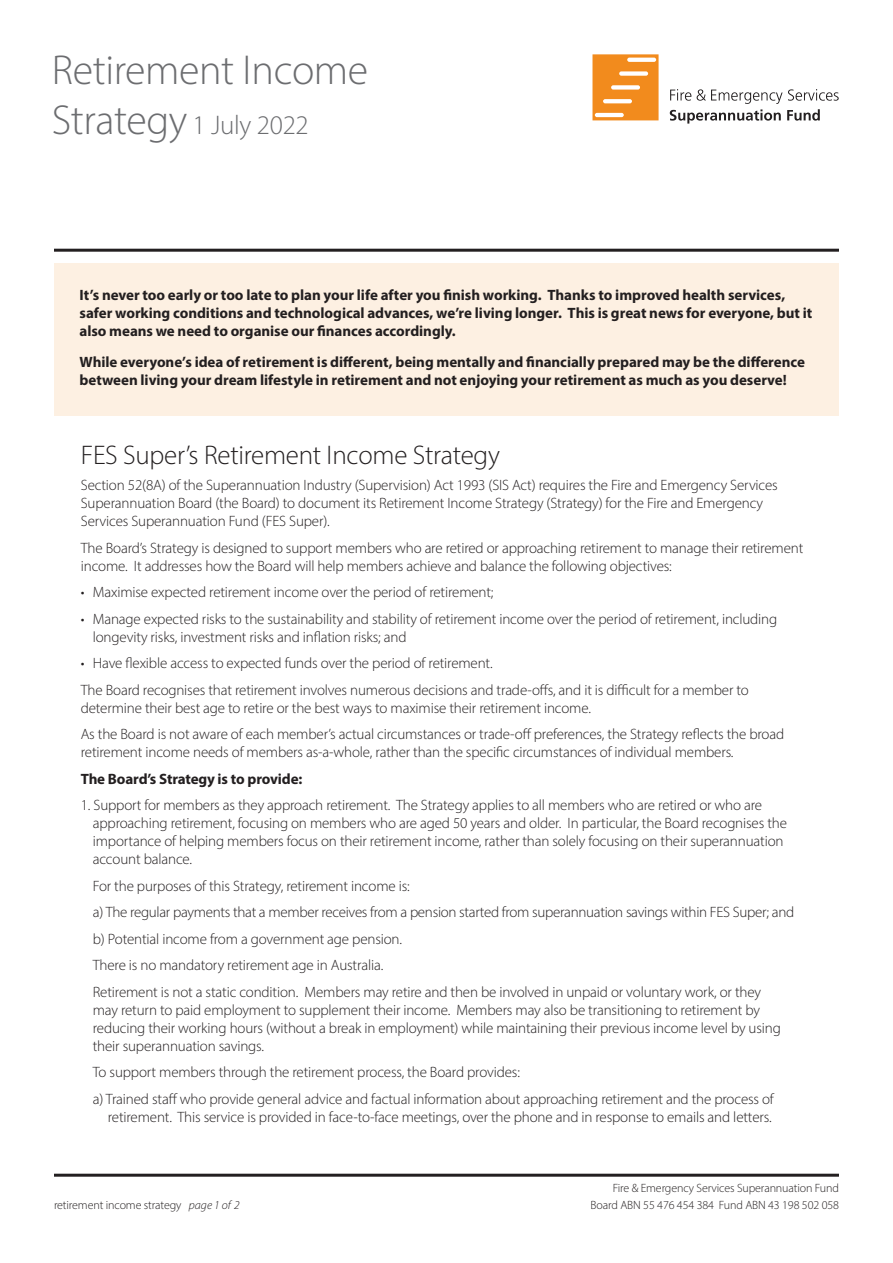
<style>
.page{position:relative;width:893px;height:1263px;background:#fff}
.page>*{position:absolute;margin:0;border:0;box-sizing:border-box;transform-origin:0 0}
.t1{font:300 42px "Myriad Pro";letter-spacing:-.01em;color:#6c6d70}
.t2{font:300 27px "Myriad Pro";letter-spacing:-.01em;color:#231f20}
.t3{font:300 27px "Myriad Pro";letter-spacing:-.01em;color:#6c6d70}
.t4{font:300 15px/18px "Myriad Pro";letter-spacing:-.01em;color:#231f20}
.t5{font:700 15px/18px "Myriad Pro";letter-spacing:-.005em;color:#231f20}
.t6{font:300 12px "Myriad Pro";letter-spacing:-.01em;color:#231f20}
.s1{font-size:42px}
.s2{font-style:italic}
</style>
<div class="page">
<hr style="left:54px;top:1174px;width:785px;height:3px;background:#231f20">
<hr style="left:54px;top:249px;width:785px;height:3px;background:#231f20">
<div style="left:54px;top:264px;width:785px;height:152px;background:#fdf0e2"></div>
<svg style="left:592px;top:54px;width:67px;height:66px;background:#f39c3f"></svg>
<svg style="left:670px;top:89px;width:169px;height:35px"></svg>
<h1 class="t1" style="left:52px;top:44px;width:318px">Retirement Income</h1>
<h2 class="t3" style="left:52px;top:109px;width:258px"><span class="s1">Strategy</span> 1 July 2022</h2>
<p class="t5" style="left:80px;top:286px;width:734px">It’s never too early or too late to plan your life after you finish working. Thanks to improved health services, safer working conditions and technological advances, we’re living longer. This is great news for everyone, but it also means we need to organise our finances accordingly.</p>
<p class="t5" style="left:80px;top:353px;width:727px">While everyone’s idea of retirement is different, being mentally and financially prepared may be the difference between living your dream lifestyle in retirement and not enjoying your retirement as much as you deserve!</p>
<h2 class="t2" style="left:81px;top:438px;width:421px">FES Super’s Retirement Income Strategy</h2>
<p class="t4" style="left:81px;top:476px;width:699px">Section 52(8A) of the Superannuation Industry (Supervision) Act 1993 (SIS Act) requires the Fire and Emergency Services<br>Superannuation Board (the Board) to document its Retirement Income Strategy (Strategy) for the Fire and Emergency<br>Services Superannuation Fund (FES Super).</p>
<p class="t4" style="left:81px;top:538px;width:724px">The Board’s Strategy is designed to support members who are retired or approaching retirement to manage their retirement income. It addresses how the Board will help members achieve and balance the following objectives:</p>
<p class="t4" style="left:81px;top:583px;width:414px">• Maximise expected retirement income over the period of retirement;</p>
<p class="t4" style="left:93px;top:609px;width:686px;text-indent:-12px">• Manage expected risks to the sustainability and stability of retirement income over the period of retirement, including longevity risks, investment risks and inflation risks; and</p>
<p class="t4" style="left:81px;top:650px;width:670px;line-height:26.5px">• Have flexible access to expected funds over the period of retirement.<br>The Board recognises that retirement involves numerous decisions and trade-offs, and it is difficult for a member to</p>
<p class="t4" style="left:81px;top:694px;width:705px;line-height:26.5px">determine their best age to retire or the best ways to maximise their retirement income.<br>As the Board is not aware of each member’s actual circumstances or trade-off preferences, the Strategy reflects the broad</p>
<p class="t4" style="left:81px;top:743px;width:654px">retirement income needs of members as-a-whole, rather than the specific circumstances of individual members.</p>
<p class="t5" style="left:81px;top:769px;width:223px">The Board’s Strategy is to provide:</p>
<p class="t4" style="left:93px;top:796px;width:696px;text-indent:-12px">1. Support for members as they approach retirement. The Strategy applies to all members who are retired or who are approaching retirement, focusing on members who are aged 50 years and older. In particular, the Board recognises the importance of helping members focus on their retirement income, rather than solely focusing on their superannuation account balance.</p>
<p class="t4" style="left:93px;top:872px;width:703px;line-height:26.5px">For the purposes of this Strategy, retirement income is:<br>a) The regular payments that a member receives from a pension started from superannuation savings within FES Super; and b) Potential income from a government age pension.<br>There is no mandatory retirement age in Australia.<br>Retirement is not a static condition. Members may retire and then be involved in unpaid or voluntary work, or they</p>
<p class="t4" style="left:93px;top:1000px;width:690px">may return to paid employment to supplement their income. Members may also be transitioning to retirement by reducing their working hours (without a break in employment) while maintaining their previous income level by using their superannuation savings.</p>
<p class="t4" style="left:93px;top:1059px;width:683px;line-height:26.5px">To support members through the retirement process, the Board provides:<br>a) Trained staff who provide general advice and factual information about approaching retirement and the process of</p>
<p class="t4" style="left:108px;top:1107px;width:665px">retirement. This service is provided in face-to-face meetings, over the phone and in response to emails and letters.</p>
<p class="t6" style="left:613px;top:1181px;width:228px">Fire &amp; Emergency Services Superannuation Fund</p>
<p class="t6" style="left:54px;top:1198px;width:187px">retirement income strategy <span class="s2">page 1 of 2</span></p>
<p class="t6" style="left:591px;top:1197px;width:250px">Board ABN 55 476 454 384 Fund ABN 43 198 502 058</p>
</div>
